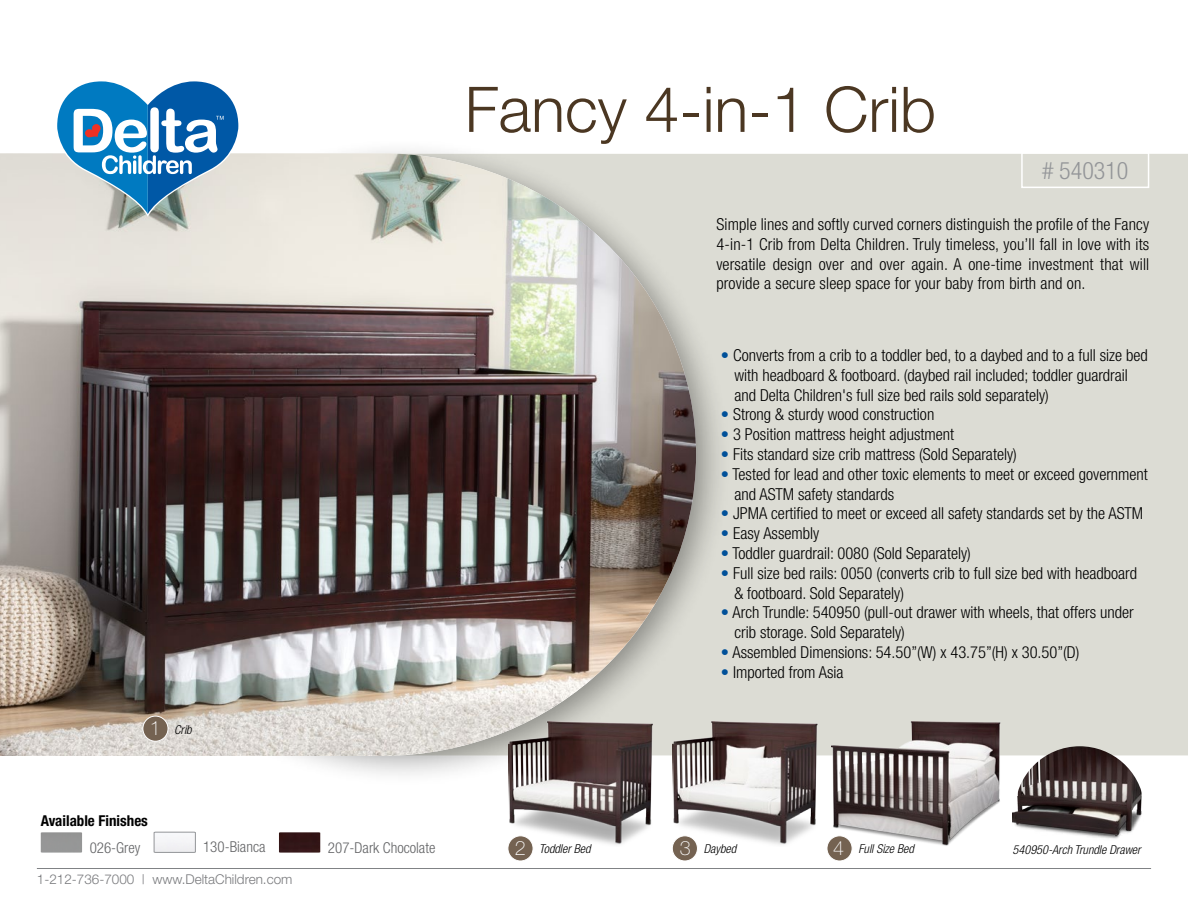
<style>
.page{position:relative;width:1188px;height:918px;background:#fff}
.page>*{position:absolute;margin:0;border:0;box-sizing:border-box;transform-origin:0 0}
.t1{font:300 63px "Helvetica Neue";color:#4b3722}
.t2{font:300 condensed 24px "Helvetica Neue";color:#939598}
.t3{font:300 condensed 16.5px/19.8px "Helvetica Neue";color:#000}
.t4{font:300 condensed 15px "Helvetica Neue";color:#636466}
.t5{font:700 condensed 15px "Helvetica Neue";color:#000}
.t6{font:300 13.5px "Helvetica Neue";color:#797a7d}
.t7{font:italic 300 condensed 12.3px "Helvetica Neue";color:#000}
.s1{font-weight:100;font-style:normal;font-stretch:normal;font-size:19.8px;color:#fff}
.s2{color:#005099}
</style>
<div class="page">
<div style="left:732px;top:154px;width:456px;height:602px;background:#dcdcd4"></div>
<img style="left:1015px;top:746px;width:129px;height:51px">
<img style="left:1013px;top:797px;width:129px;height:42px">
<div style="left:75px;top:138px;width:657px;height:649px;background:#000;opacity:.38"></div>
<img style="left:0;top:153px;width:696px;height:603px">
<svg style="left:54px;top:81px;width:188px;height:137px"></svg>
<hr style="left:37px;top:868px;width:1114px;height:1px;background:#808285">
<div style="left:1021px;top:152px;width:128px;height:36px;border:2px solid #fff"></div>
<div style="left:143px;top:716px;width:25px;height:26px;background:#746251;border:1px solid #fff;border-radius:50%"></div>
<img style="left:832px;top:722px;width:169px;height:124px">
<img style="left:673px;top:722px;width:145px;height:123px">
<img style="left:509px;top:722px;width:145px;height:123px">
<div style="left:827px;top:836px;width:25px;height:25px;background:#746251;border:1px solid #fff;border-radius:50%"></div>
<div style="left:672px;top:836px;width:26px;height:25px;background:#746251;border:1px solid #fff;border-radius:50%"></div>
<div style="left:508px;top:836px;width:25px;height:25px;background:#746251;border:1px solid #fff;border-radius:50%"></div>
<svg style="left:154px;top:832px;width:42px;height:21px"></svg>
<img style="left:279px;top:832px;width:41px;height:21px">
<h1 class="t1" style="left:465px;top:71px;width:473px">Fancy 4-in-1 Crib</h1>
<h2 class="t2" style="left:1042px;top:157px;width:88px"># 540310</h2>
<p class="t3" style="left:716px;top:214px;width:434px;text-align:justify">Simple lines and softly curved corners distinguish the profile of the Fancy 4-in-1 Crib from Delta Children. Truly timeless, you’ll fall in love with its versatile design over and over again. A one-time investment that will provide a secure sleep space for your baby from birth and on.</p>
<p class="t7" style="left:150px;top:722px;width:44px"><span class="s1">1</span> Crib</p>
<p class="t5" style="left:41px;top:811px;width:109px">Available Finishes</p>
<p class="t3" style="left:734px;top:345px;width:415px;text-indent:-13px"><span class="s2">•</span> Converts from a crib to a toddler bed, to a daybed and to a full size bed with headboard &amp; footboard. (daybed rail included; toddler guardrail and Delta Children's full size bed rails sold separately)</p>
<p class="t3" style="left:721px;top:405px;width:215px"><span class="s2">•</span> Strong &amp; sturdy wood construction</p>
<p class="t3" style="left:721px;top:424px;width:235px"><span class="s2">•</span> 3 Position mattress height adjustment</p>
<p class="t3" style="left:721px;top:444px;width:298px"><span class="s2">•</span> Fits standard size crib mattress (Sold Separately)</p>
<p class="t3" style="left:734px;top:464px;width:415px;text-indent:-13px"><span class="s2">•</span> Tested for lead and other toxic elements to meet or exceed government and ASTM safety standards</p>
<p class="t3" style="left:721px;top:504px;width:424px"><span class="s2">•</span> JPMA certified to meet or exceed all safety standards set by the ASTM</p>
<p class="t3" style="left:721px;top:523px;width:100px"><span class="s2">•</span> Easy Assembly</p>
<p class="t3" style="left:721px;top:543px;width:252px"><span class="s2">•</span> Toddler guardrail: 0080 (Sold Separately)</p>
<p class="t3" style="left:734px;top:563px;width:404px;text-indent:-13px"><span class="s2">•</span> Full size bed rails: 0050 (converts crib to full size bed with headboard &amp; footboard. Sold Separately)</p>
<p class="t3" style="left:734px;top:603px;width:401px;text-indent:-13px"><span class="s2">•</span> Arch Trundle: 540950 (pull-out drawer with wheels, that offers under crib storage. Sold Separately)</p>
<p class="t3" style="left:721px;top:642px;width:360px"><span class="s2">•</span> Assembled Dimensions: 54.50”(W) x 43.75”(H) x 30.50”(D)</p>
<p class="t3" style="left:721px;top:662px;width:124px"><span class="s2">•</span> Imported from Asia</p>
<p class="t4" style="left:90px;top:839px;width:52px">026-Grey</p>
<p class="t4" style="left:203px;top:838px;width:64px">130-Bianca</p>
<p class="t4" style="left:328px;top:839px;width:109px">207-Dark Chocolate</p>
<p class="t7" style="left:515px;top:842px;width:77px"><span class="s1">2</span> Toddler Bed</p>
<p class="t7" style="left:680px;top:842px;width:58px"><span class="s1">3</span> Daybed</p>
<p class="t7" style="left:833px;top:842px;width:82px"><span class="s1">4</span> Full Size Bed</p>
<p class="t7" style="left:1013px;top:843px;width:129px">540950-Arch Trundle Drawer</p>
<p class="t6" style="left:37px;top:871px;width:257px">1-212-736-7000 | www.DeltaChildren.com</p>
</div>
